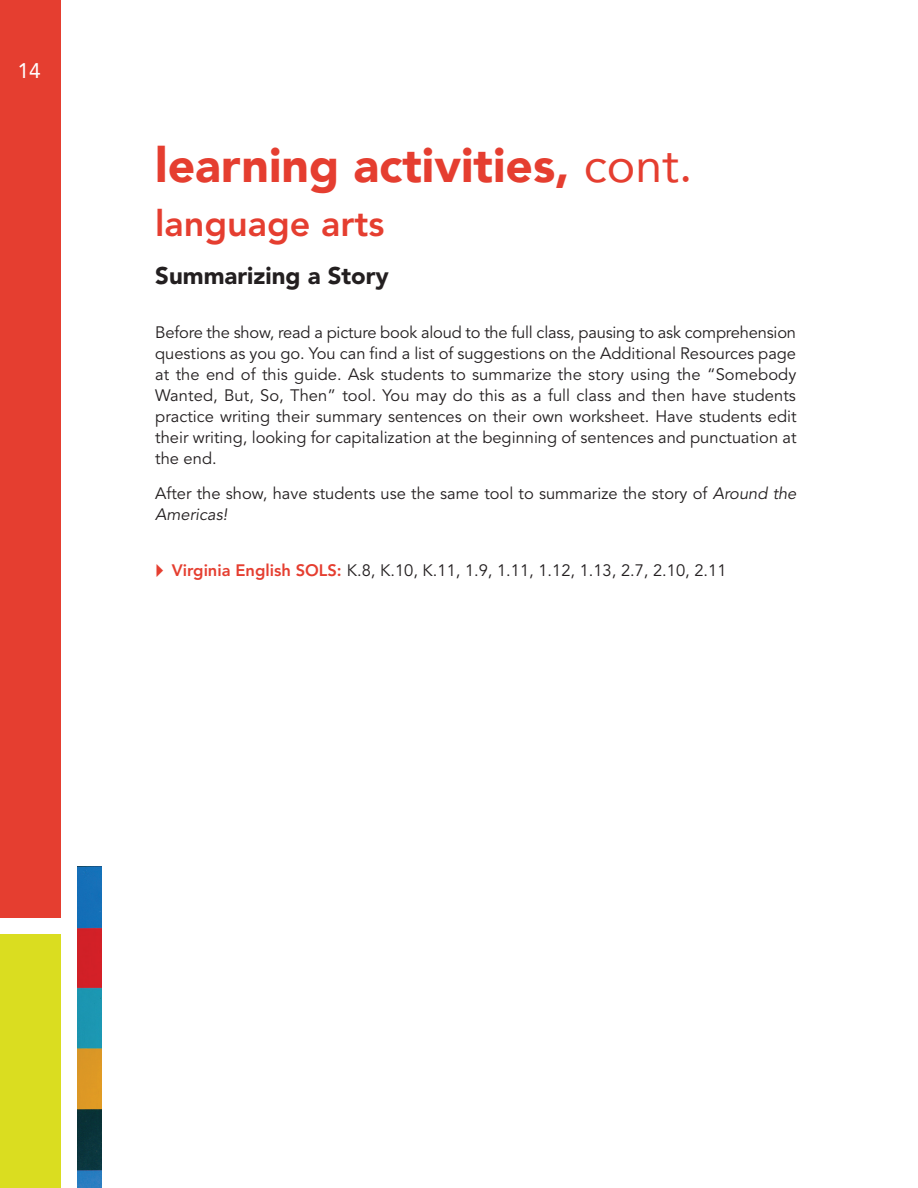
<style>
.page{position:relative;width:918px;height:1188px;background:#fff}
.page>*{position:absolute;margin:0;border:0;box-sizing:border-box;transform-origin:0 0}
.t1{font:900 48px "Avenir";color:#e53e30}
.Date{font:800 36px "Avenir LT Std";color:#e53e30}
.Date-2{font:900 24px "Avenir LT Std";color:#231f20}
.t2{font:21px "Avenir LT Std";color:#fff}
.t3{font:16.5px/21px "Avenir LT Std";color:#231f20;text-align:justify}
.s1{font-weight:400}
.s2{font-style:italic}
.s3{font-weight:800;color:#e53e30}
</style>
<div class="page">
<div style="left:0;top:934px;width:61px;height:254px;background:#dadd20"></div>
<div style="left:0;top:0;width:61px;height:918px;background:#e53e30"></div>
<img style="left:78px;top:866px;width:23px;height:322px">
<p class="t2" style="left:18px;top:59px;width:25px">14</p>
<p class="t1" style="left:155px;top:124px;width:539px">learning activities, <span class="s1">cont.</span></p>
<p class="Date" style="left:155px;top:203px;width:231px">language arts</p>
<p class="Date-2" style="left:155px;top:261px;width:235px">Summarizing a Story</p>
<p class="t3" style="left:155px;top:323px;width:643px">Before the show, read a picture book aloud to the full class, pausing to ask comprehension questions as you go. You can find a list of suggestions on the Additional Resources page at the end of this guide. Ask students to summarize the story using the “Somebody Wanted, But, So, Then” tool. You may do this as a full class and then have students practice writing their summary sentences on their own worksheet. Have students edit their writing, looking for capitalization at the beginning of sentences and punctuation at the end.</p>
<p class="t3" style="left:155px;top:483px;width:643px">After the show, have students use the same tool to summarize the story of <span class="s2">Around the<br>Americas!</span></p>
<p class="t3" style="left:172px;top:560px;width:556px"><span class="s3">Virginia English SOLS:</span> K.8, K.10, K.11, 1.9, 1.11, 1.12, 1.13, 2.7, 2.10, 2.11</p>
</div>
